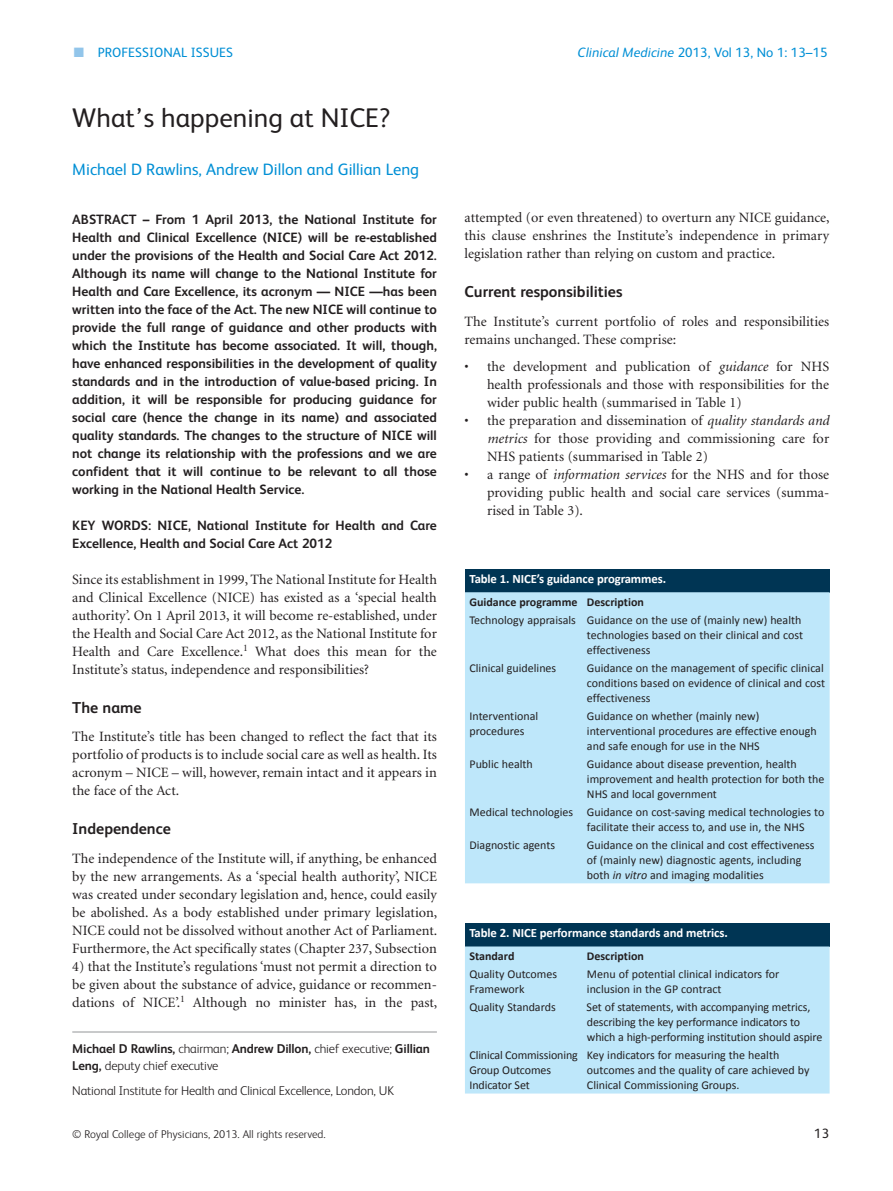
<style>
.page{position:relative;width:893px;height:1191px;background:#fff}
.page>*{position:absolute;margin:0;border:0;box-sizing:border-box;transform-origin:0 0}
.t1{font:27px "FS Albert";color:#231f20}
.t2{font:16.5px "FS Albert";color:#008fd5}
.t3{font:700 15.75px "FS Albert";color:#231f20}
.t4{font:14.25px/18px "Minion";color:#231f20;text-align:justify}
.t5{font:700 13.5px/18px "FS Albert";color:#231f20;text-align:justify}
.t6{font:13.5px "FS Albert";letter-spacing:.005em;color:#008fd5}
.t7{font:13.5px "FS Albert";color:#231f20}
.t8{font:300 12.75px/16.5px "FS Albert";letter-spacing:-.01em;color:#231f20}
.t9{font:700 12.75px "Calibri";letter-spacing:-.01em;color:#fff}
.t10{font:12px/15px "Calibri";color:#231f20}
.t11{font:700 12px "Calibri";color:#231f20}
.t12{font:300 11.25px "FS Albert";letter-spacing:.005em;color:#231f20}
.s1{color:#92c5ea}
.s2{font-style:italic}
.s3{font-weight:700}
</style>
<div class="page">
<hr style="left:72px;top:1031px;width:365px;height:1px;background:#939598">
<div style="left:465px;top:569px;width:365px;height:23px;background:#003554"></div>
<div style="left:465px;top:592px;width:365px;height:291px;background:#bee7fa"></div>
<div style="left:465px;top:923px;width:365px;height:23px;background:#003554"></div>
<div style="left:465px;top:946px;width:365px;height:147px;background:#bee7fa"></div>
<p class="t6" style="left:74px;top:48px;width:161px"><span class="s1">■</span> PROFESSIONAL ISSUES</p>
<p class="t6" style="left:578px;top:47px;width:251px"><span class="s2">Clinical Medicine</span> 2013, Vol 13, No 1: 13–15</p>
<h1 class="t1" style="left:72px;top:109px;width:320px">What’s happening at NICE?</h1>
<p class="t2" style="left:72px;top:164px;width:348px">Michael D Rawlins, Andrew Dillon and Gillian Leng</p>
<p class="t5" style="left:72px;top:211px;width:366px">ABSTRACT – From 1 April 2013, the National Institute for Health and Clinical Excellence (NICE) will be re-established under the provisions of the Health and Social Care Act 2012.<br>Although its name will change to the National Institute for Health and Care Excellence, its acronym — NICE —has been written into the face of the Act. The new NICE will continue to provide the full range of guidance and other products with which the Institute has become associated. It will, though, have enhanced responsibilities in the development of quality standards and in the introduction of value-based pricing. In addition, it will be responsible for producing guidance for social care (hence the change in its name) and associated quality standards. The changes to the structure of NICE will not change its relationship with the professions and we are confident that it will continue to be relevant to all those working in the National Health Service.</p>
<p class="t5" style="left:72px;top:517px;width:366px">KEY WORDS: NICE, National Institute for Health and Care<br>Excellence, Health and Social Care Act 2012</p>
<p class="t4" style="left:72px;top:571px;width:366px">Since its establishment in 1999, The National Institute for Health and Clinical Excellence (NICE) has existed as a ‘special health authority’. On 1 April 2013, it will become re-established, under the Health and Social Care Act 2012, as the National Institute for Health and Care Excellence.<sup>1</sup> What does this mean for the Institute’s status, independence and responsibilities?</p>
<p class="t3" style="left:72px;top:701px;width:71px">The name</p>
<p class="t4" style="left:72px;top:729px;width:366px">The Institute’s title has been changed to reflect the fact that its portfolio of products is to include social care as well as health. Its acronym – NICE – will, however, remain intact and it appears in the face of the Act.</p>
<p class="t3" style="left:72px;top:822px;width:100px">Independence</p>
<p class="t4" style="left:72px;top:850px;width:367px">The independence of the Institute will, if anything, be enhanced by the new arrangements. As a ‘special health authority’, NICE was created under secondary legislation and, hence, could easily be abolished. As a body established under primary legislation, NICE could not be dissolved without another Act of Parliament.<br>Furthermore, the Act specifically states (Chapter 237, Subsection</p>
<p class="t4" style="left:72px;top:958px;width:367px">4) that the Institute’s regulations ‘must not permit a direction to be given about the substance of advice, guidance or recommen&shy;dations of NICE’.<sup>1</sup> Although no minister has, in the past,</p>
<p class="t8" style="left:72px;top:1042px;width:359px"><span class="s3">Michael D Rawlins,</span> chairman; <span class="s3">Andrew Dillon,</span> chief executive; <span class="s3">Gillian<br>Leng,</span> deputy chief executive</p>
<p class="t8" style="left:72px;top:1083px;width:323px">National Institute for Health and Clinical Excellence, London, UK</p>
<p class="t4" style="left:465px;top:210px;width:367px">attempted (or even threatened) to overturn any NICE guidance, this clause enshrines the Institute’s independence in primary legislation rather than relying on custom and practice.</p>
<p class="t3" style="left:465px;top:285px;width:159px">Current responsibilities</p>
<p class="t4" style="left:465px;top:313px;width:366px">The Institute’s current portfolio of roles and responsibilities remains unchanged. These comprise:</p>
<p class="t4" style="left:487px;top:358px;width:344px;text-indent:-22px">• the development and publication of <span class="s2">guidance</span> for NHS health professionals and those with responsibilities for the wider public health (summarised in Table 1)</p>
<p class="t4" style="left:487px;top:412px;width:344px;text-indent:-23px">• the preparation and dissemination of <span class="s2">quality standards and metrics</span> for those providing and commissioning care for NHS patients (summarised in Table 2)</p>
<p class="t4" style="left:487px;top:466px;width:344px;text-indent:-22px">• a range of <span class="s2">information services</span> for the NHS and for those providing public health and social care services (summa&shy;rised in Table 3).</p>
<p class="t9" style="left:469px;top:574px;width:198px">Table 1. NICE’s guidance programmes.</p>
<p class="t11" style="left:469px;top:597px;width:176px">Guidance programme Description</p>
<p class="t10" style="left:587px;top:613px;width:218px;text-indent:-117px">Technology appraisals Guidance on the use of (mainly new) health technologies based on their clinical and cost effectiveness</p>
<p class="t10" style="left:469px;top:661px;width:88px">Clinical guidelines</p>
<p class="t10" style="left:587px;top:661px;width:240px;text-align:justify">Guidance on the management of specific clinical conditions based on evidence of clinical and cost effectiveness</p>
<p class="t10" style="left:469px;top:709px;width:70px">Interventional procedures</p>
<p class="t10" style="left:587px;top:709px;width:231px">Guidance on whether (mainly new) interventional procedures are effective enough and safe enough for use in the NHS</p>
<p class="t10" style="left:469px;top:757px;width:65px">Public health</p>
<p class="t10" style="left:587px;top:757px;width:239px">Guidance about disease prevention, health improvement and health protection for both the<br>NHS and local government</p>
<p class="t10" style="left:587px;top:805px;width:239px;text-indent:-117px">Medical technologies Guidance on cost-saving medical technologies to facilitate their access to, and use in, the NHS</p>
<p class="t10" style="left:469px;top:838px;width:87px">Diagnostic agents</p>
<p class="t10" style="left:587px;top:838px;width:229px">Guidance on the clinical and cost effectiveness of (mainly new) diagnostic agents, including both <span class="s2">in vitro</span> and imaging modalities</p>
<p class="t9" style="left:469px;top:928px;width:260px">Table 2. NICE performance standards and metrics.</p>
<p class="t11" style="left:469px;top:951px;width:47px">Standard</p>
<p class="t11" style="left:587px;top:951px;width:59px">Description</p>
<p class="t10" style="left:469px;top:967px;width:89px">Quality Outcomes<br>Framework</p>
<p class="t10" style="left:587px;top:967px;width:194px">Menu of potential clinical indicators for inclusion in the GP contract</p>
<p class="t10" style="left:469px;top:1000px;width:88px">Quality Standards</p>
<p class="t10" style="left:587px;top:1000px;width:237px">Set of statements, with accompanying metrics, describing the key performance indicators to which a high-performing institution should aspire</p>
<p class="t10" style="left:469px;top:1048px;width:110px">Clinical Commissioning<br>Group Outcomes<br>Indicator Set</p>
<p class="t10" style="left:587px;top:1048px;width:224px">Key indicators for measuring the health outcomes and the quality of care achieved by<br>Clinical Commissioning Groups.</p>
<p class="t12" style="left:72px;top:1129px;width:255px">© Royal College of Physicians, 2013. All rights reserved.</p>
<p class="t7" style="left:814px;top:1128px;width:16px">13</p>
</div>
